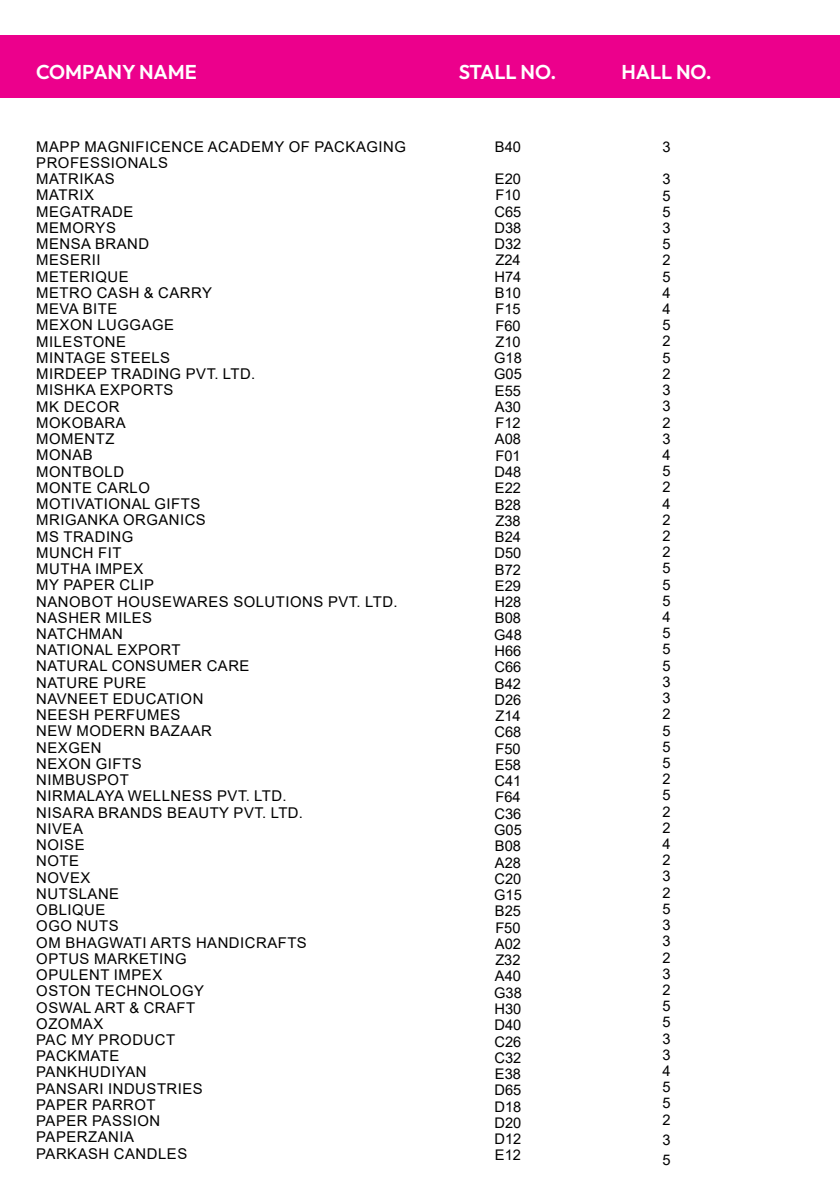
<style>
.page{position:relative;width:840px;height:1191px;background:#fff}
.page>*{position:absolute;margin:0;border:0;box-sizing:border-box;transform-origin:0 0}
.t1{font:600 20px "Outfit";color:#fff}
.t2{font:14.8px/16.2px "Arial";letter-spacing:.035em;color:#000}
.t3{font:14.6px/16.2px "Arial";color:#000;text-align:justify}
</style>
<div class="page">
<div style="left:0;top:35px;width:839px;height:63px;background:#ec008c"></div>
<h1 class="t1" style="left:36px;top:60px;width:162px">COMPANY NAME</h1>
<h1 class="t1" style="left:458px;top:60px;width:99px">STALL NO.</h1>
<h1 class="t1" style="left:621px;top:60px;width:92px">HALL NO.</h1>
<p class="t2" style="left:36px;top:138px;width:371px">MAPP MAGNIFICENCE ACADEMY OF PACKAGING<br>PROFESSIONALS<br>MATRIKAS<br>MATRIX<br>MEGATRADE<br>MEMORYS<br>MENSA BRAND<br>MESERII<br>METERIQUE<br>METRO CASH &amp; CARRY<br>MEVA BITE<br>MEXON LUGGAGE<br>MILESTONE<br>MINTAGE STEELS<br>MIRDEEP TRADING PVT. LTD.<br>MISHKA EXPORTS<br>MK DECOR<br>MOKOBARA<br>MOMENTZ<br>MONAB<br>MONTBOLD<br>MONTE CARLO<br>MOTIVATIONAL GIFTS<br>MRIGANKA ORGANICS<br>MS TRADING<br>MUNCH FIT<br>MUTHA IMPEX<br>MY PAPER CLIP<br>NANOBOT HOUSEWARES SOLUTIONS PVT. LTD.<br>NASHER MILES<br>NATCHMAN<br>NATIONAL EXPORT<br>NATURAL CONSUMER CARE<br>NATURE PURE<br>NAVNEET EDUCATION<br>NEESH PERFUMES<br>NEW MODERN BAZAAR<br>NEXGEN<br>NEXON GIFTS<br>NIMBUSPOT<br>NIRMALAYA WELLNESS PVT. LTD.<br>NISARA BRANDS BEAUTY PVT. LTD.<br>NIVEA<br>NOISE<br>NOTE<br>NOVEX<br>NUTSLANE<br>OBLIQUE<br>OGO NUTS<br>OM BHAGWATI ARTS HANDICRAFTS<br>OPTUS MARKETING<br>OPULENT IMPEX<br>OSTON TECHNOLOGY<br>OSWAL ART &amp; CRAFT<br>OZOMAX<br>PAC MY PRODUCT<br>PACKMATE<br>PANKHUDIYAN<br>PANSARI INDUSTRIES<br>PAPER PARROT<br>PAPER PASSION<br>PAPERZANIA<br>PARKASH CANDLES</p>
<p class="t3" style="left:494px;top:138px;width:28px">B40</p>
<p class="t3" style="left:494px;top:171px;width:29px">E20<br>F10<br>C65<br>D38<br>D32<br>Z24<br>H74<br>B10<br>F15<br>F60<br>Z10<br>G18<br>G05<br>E55<br>A30<br>F12<br>A08<br>F01<br>D48<br>E22<br>B28<br>Z38<br>B24<br>D50<br>B72<br>E29<br>H28<br>B08<br>G48<br>H66<br>C66<br>B42<br>D26<br>Z14<br>C68<br>F50<br>E58<br>C41<br>F64<br>C36<br>G05<br>B08<br>A28<br>C20<br>G15<br>B25<br>F50<br>A02<br>Z32<br>A40<br>G38<br>H30<br>D40<br>C26<br>C32<br>E38<br>D65<br>D18<br>D20<br>D12<br>E12</p>
<p class="t3" style="left:662px;top:139px;width:10px">3</p>
<p class="t3" style="left:662px;top:171px;width:10px">3<br>5<br>5<br>3<br>5<br>2<br>5<br>4<br>4<br>5<br>2<br>5<br>2<br>3<br>3<br>2<br>3<br>4<br>5<br>2<br>4<br>2<br>2<br>2<br>5<br>5<br>5<br>4<br>5<br>5<br>5<br>3<br>3<br>2<br>5<br>5<br>5<br>2<br>5<br>2<br>2<br>4<br>2<br>3<br>2<br>5<br>3<br>3<br>2<br>3<br>2<br>5<br>5<br>3<br>3<br>4<br>5<br>5<br>2</p>
<p class="t3" style="left:662px;top:1129px;width:10px;line-height:20.2px">3<br>5</p>
</div>
